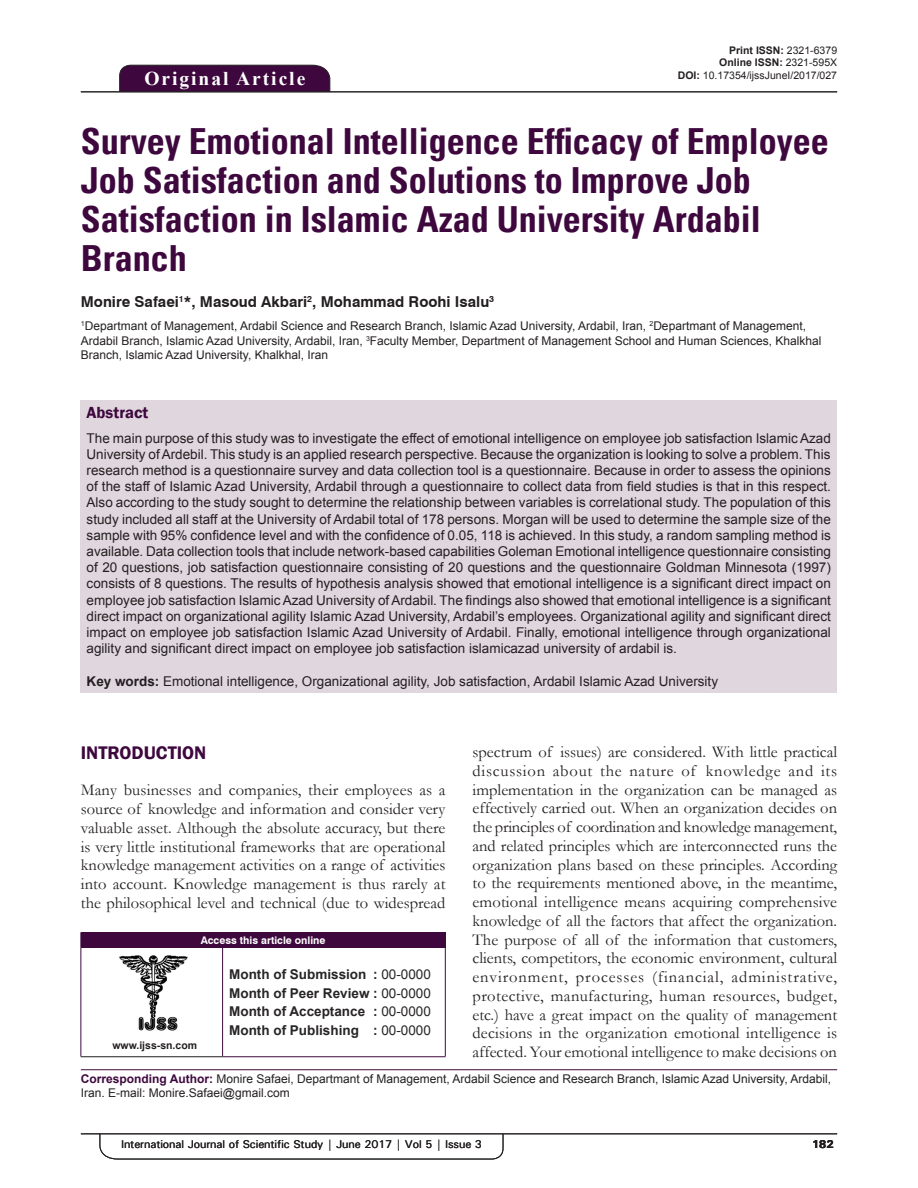
<style>
.page{position:relative;width:918px;height:1188px;background:#fff}
.page>*{position:absolute;margin:0;border:0;box-sizing:border-box;transform-origin:0 0}
.AT{font:700 condensed 36px/39px "Univers";color:#3e083e}
.AH{font:700 19.5px "Times New Roman";letter-spacing:.1em;color:#fff}
.t1{font:600 18.75px "Franklin Gothic";color:#3e083e}
.TX{font:16.5px/18.8px "Garamond";color:#231f20;text-align:justify}
.ABSH{font:600 16.5px "Franklin Gothic";color:#3e083e}
.AU{font:700 15px "Swiss 721 BT";color:#231f20}
.ABS_1{font:13.5px/16.2px "Arial";color:#231f20;text-align:justify}
.HIS{font:700 13.5px/18.8px "Arial";color:#282526;text-align:justify}
.KWD{font:13.5px "Arial";color:#231f20}
.AFF{font:12px/14.4px "Arial";color:#231f20}
.ADD{font:12px/14.4px "Arial";color:#231f20}
.RF{font:500 11.25px "Univers";letter-spacing:-.01em;color:#231f20}
.t2{font:700 11.25px "Univers";color:#231f20}
.DOI{font:700 10.5px "Arial";color:#231f20}
.DOI-2{font:10.5px "Arial";color:#231f20}
.AAO{font:700 10.5px "Swiss 721 BT";color:#fff}
.Web{font:700 10.5px "Arial";color:#231f20}
.s1{font-weight:400}
.s2{font-weight:700}
.s3{font-weight:700;color:#3e083e}
</style>
<div class="page">
<hr style="left:81px;top:1134px;width:756px;height:1px;background:#231f20">
<svg style="left:100px;top:1133px;width:403px;height:26px"></svg>
<div style="left:119px;top:65px;width:211px;height:26px;background:#3e083e"></div>
<hr style="left:81px;top:91px;width:756px;height:1px;background:#231f20">
<div style="left:81px;top:400px;width:756px;height:292px;background:#e0d7de"></div>
<img style="left:119px;top:955px;width:69px;height:75px">
<div style="left:81px;top:932px;width:364px;height:15px;background:#3e083e"></div>
<svg style="left:445px;top:932px;width:1px;height:15px"></svg>
<hr style="left:81px;top:947px;width:142px;height:1px;background:#3e083e">
<hr style="left:81px;top:948px;width:1px;height:108px;background:#3e083e">
<hr style="left:81px;top:1056px;width:142px;height:1px;background:#231f20">
<hr style="left:223px;top:947px;width:223px;height:1px;background:#3e083e">
<hr style="left:222px;top:948px;width:1px;height:108px;background:#3e083e">
<hr style="left:445px;top:948px;width:1px;height:108px;background:#3e083e">
<hr style="left:223px;top:1056px;width:223px;height:1px;background:#3e083e">
<hr style="left:81px;top:1069px;width:756px;height:1px;background:#3e083e">
<p class="AH" style="left:144px;top:64px;width:162px">Original Article</p>
<p class="DOI" style="left:729px;top:42px;width:109px">Print ISSN: <span class="s1">2321-6379</span></p>
<p class="DOI" style="left:719px;top:55px;width:119px">Online ISSN: <span class="s1">2321-595X</span></p>
<p class="DOI-2" style="left:678px;top:68px;width:161px"><span class="s2">DOI:</span> 10.17354/ijssJuneI/2017/027</p>
<p class="AT" style="left:81px;top:122px;width:749px">Survey Emotional Intelligence Efficacy of Employee Job Satisfaction and Solutions to Improve Job Satisfaction in Islamic Azad University Ardabil Branch</p>
<p class="AU" style="left:81px;top:291px;width:415px">Monire Safaei<sup>1</sup>*, Masoud Akbari<sup>2</sup>, Mohammad Roohi Isalu<sup>3</sup></p>
<p class="AFF" style="left:81px;top:319px;width:742px"><sup>1</sup>Departmant of Management, Ardabil Science and Research Branch, Islamic Azad University, Ardabil, Iran, <sup>2</sup>Departmant of Management,<br>Ardabil Branch, Islamic Azad University, Ardabil, Iran, <sup>3</sup>Faculty Member, Department of Management School and Human Sciences, Khalkhal<br>Branch, Islamic Azad University, Khalkhal, Iran</p>
<p class="ABSH" style="left:87px;top:402px;width:63px">Abstract</p>
<p class="ABS_1" style="left:87px;top:430px;width:746px">The main purpose of this study was to investigate the effect of emotional intelligence on employee job satisfaction Islamic Azad University of Ardebil. This study is an applied research perspective. Because the organization is looking to solve a problem. This research method is a questionnaire survey and data collection tool is a questionnaire. Because in order to assess the opinions of the staff of Islamic Azad University, Ardabil through a questionnaire to collect data from field studies is that in this respect.<br>Also according to the study sought to determine the relationship between variables is correlational study. The population of this study included all staff at the University of Ardabil total of 178 persons. Morgan will be used to determine the sample size of the sample with 95% confidence level and with the confidence of 0.05, 118 is achieved. In this study, a random sampling method is available. Data collection tools that include network-based capabilities Goleman Emotional intelligence questionnaire consisting of 20 questions, job satisfaction questionnaire consisting of 20 questions and the questionnaire Goldman Minnesota (1997) consists of 8 questions. The results of hypothesis analysis showed that emotional intelligence is a significant direct impact on employee job satisfaction Islamic Azad University of Ardabil. The findings also showed that emotional intelligence is a significant direct impact on organizational agility Islamic Azad University, Ardabil’s employees. Organizational agility and significant direct impact on employee job satisfaction Islamic Azad University of Ardabil. Finally, emotional intelligence through organizational agility and significant direct impact on employee job satisfaction islamicazad university of ardabil is.</p>
<p class="KWD" style="left:87px;top:672px;width:633px"><span class="s2">Key words:</span> Emotional intelligence, Organizational agility, Job satisfaction, Ardabil Islamic Azad University</p>
<p class="TX" style="left:473px;top:742px;width:366px">spectrum of issues) are considered. With little practical discussion about the nature of knowledge and its implementation in the organization can be managed as effectively carried out. When an organization decides on the principles of coordination and knowledge management, and related principles which are interconnected runs the organization plans based on these principles. According to the requirements mentioned above, in the meantime, emotional intelligence means acquiring comprehensive knowledge of all the factors that affect the organization.<br>The purpose of all of the information that customers, clients, competitors, the economic environment, cultural environment, processes (financial, administrative, protective, manufacturing, human resources, budget, etc.) have a great impact on the quality of management decisions in the organization emotional intelligence is affected. Your emotional intelligence to make decisions on</p>
<h1 class="t1" style="left:81px;top:742px;width:127px">INTRODUCTION</h1>
<p class="TX" style="left:81px;top:780px;width:366px">Many businesses and companies, their employees as a source of knowledge and information and consider very valuable asset. Although the absolute accuracy, but there is very little institutional frameworks that are operational knowledge management activities on a range of activities into account. Knowledge management is thus rarely at the philosophical level and technical (due to widespread</p>
<p class="AAO" style="left:201px;top:933px;width:126px">Access this article online</p>
<p class="HIS" style="left:229px;top:965px;width:203px">Month of Submission : <span class="s1">00-0000<br></span>Month of Peer Review : <span class="s1">00-0000<br></span>Month of Acceptance : <span class="s1">00-0000<br></span>Month of Publishing : <span class="s1">00-0000</span></p>
<p class="ADD" style="left:81px;top:1071px;width:752px"><span class="s3">Corresponding Author:</span> Monire Safaei, Departmant of Management, Ardabil Science and Research Branch, Islamic Azad University, Ardabil,<br>Iran. E-mail: Monire.Safaei@gmail.com</p>
<p class="Web" style="left:112px;top:1038px;width:86px">www.ijss-sn.com</p>
<p class="RF" style="left:121px;top:1137px;width:363px">International Journal of Scientific Study | June 2017 | Vol 5 | Issue 3</p>
<p class="t2" style="left:812px;top:1137px;width:23px">182</p>
</div>
